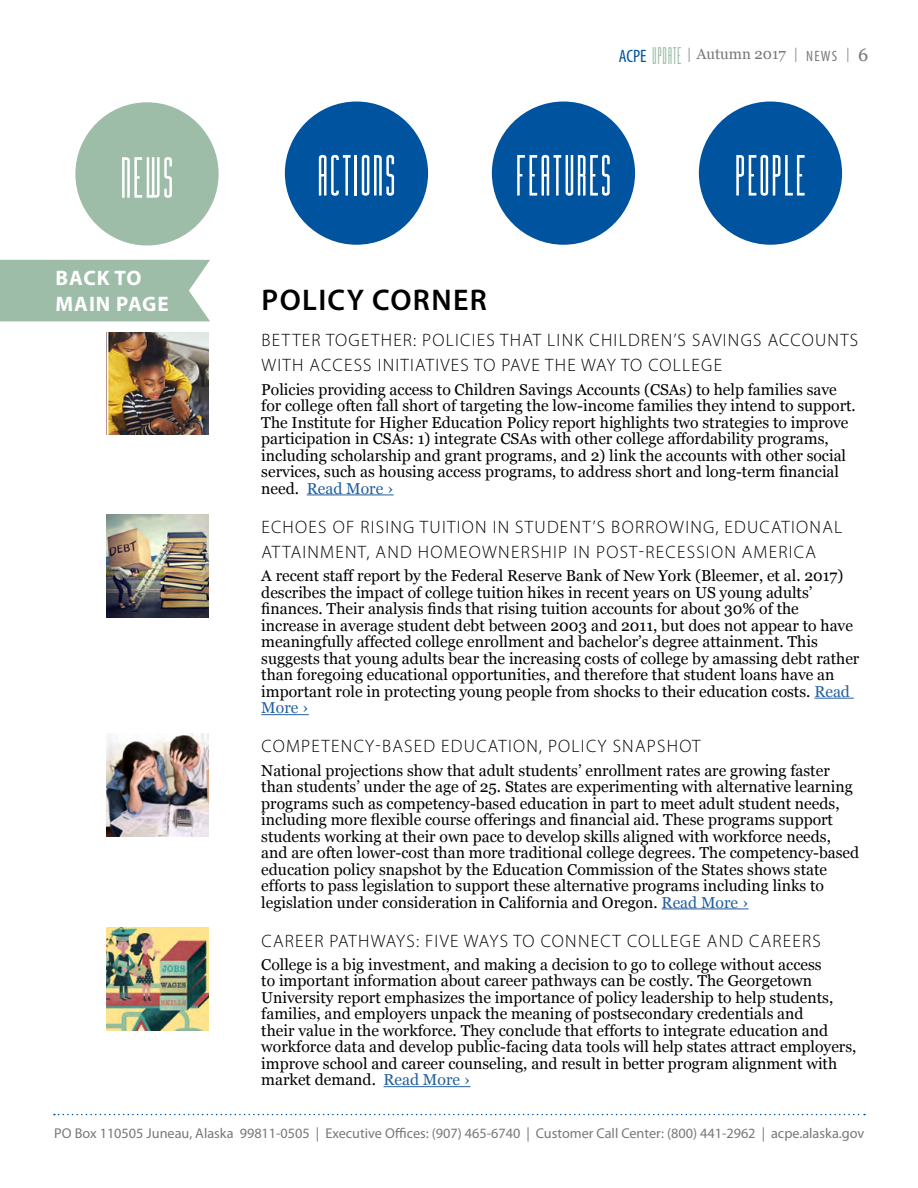
<style>
.page{position:relative;width:918px;height:1188px;background:#fff}
.page>*{position:absolute;margin:0;border:0;box-sizing:border-box;transform-origin:0 0}
.t1{font:54px "Facunda";letter-spacing:.025em;color:#fff}
.t2{font:600 30px "Myriad Pro";letter-spacing:.045em;color:#000}
.t3{font:700 21px/25.2px "Myriad Pro";letter-spacing:.04em;color:#fff}
.t4{font:300 18px/25.5px "Myriad Pro";letter-spacing:.07em;color:#000}
.t5{font:15.75px/16.5px "Georgia";color:#000}
.t6{font:15px "Georgia";color:#77787b}
.t7{font:14.25px "Myriad Pro";color:#77787b}
.s1{font-family:"Myriad Pro";font-stretch:condensed;font-size:18px;color:#00539f}
.s2{font-family:"Facunda";font-size:22.5px;color:#9ebda9}
.s3{color:#939598}
.s4{font-family:"Myriad Pro";font-stretch:condensed}
.s5{font-size:18px}
.s6{color:#215e9e}
</style>
<div class="page">
<div style="left:699px;top:102px;width:143px;height:143px;background:#00539f;border-radius:50%"></div>
<div style="left:492px;top:102px;width:143px;height:143px;background:#00539f;border-radius:50%"></div>
<div style="left:285px;top:102px;width:143px;height:143px;background:#00539f;border-radius:50%"></div>
<svg style="left:54px;top:1114px;width:811px;height:1px"></svg>
<div style="left:0;top:260px;width:210px;height:61px;background:#9ebda9"></div>
<div style="left:75px;top:102px;width:144px;height:144px;background:#9ebda9;border-radius:50%"></div>
<hr style="left:307px;top:495px;width:87px;height:1px;background:#215e9e">
<hr style="left:814px;top:698px;width:40px;height:1px;background:#215e9e">
<hr style="left:261px;top:714px;width:48px;height:1px;background:#215e9e">
<hr style="left:662px;top:909px;width:87px;height:1px;background:#215e9e">
<hr style="left:384px;top:1086px;width:86px;height:1px;background:#215e9e">
<img style="left:106px;top:332px;width:103px;height:103px">
<img style="left:106px;top:514px;width:103px;height:103px">
<img style="left:106px;top:734px;width:103px;height:103px">
<img style="left:106px;top:928px;width:103px;height:102px">
<p class="t6" style="left:619px;top:46px;width:251px"><span class="s1">ACPE</span> <span class="s2">UPDATE</span> <span class="s3">|</span> Autumn 2017 <span class="s3">|</span> <span class="s4">NEWS</span> <span class="s3">|</span> <span class="s5">6</span></p>
<h1 class="t1" style="left:121px;top:145px;width:12px">N</h1>
<h1 class="t1" style="left:317px;top:145px;width:80px">ACTIONS</h1>
<h1 class="t1" style="left:516px;top:145px;width:97px">FEATURES</h1>
<h1 class="t1" style="left:735px;top:145px;width:73px">PEOPLE</h1>
<h1 class="t1" style="left:120px;top:147px;width:55px">NEWS</h1>
<h3 class="t3" style="left:56px;top:265px;width:115px">BACK TO<br>MAIN PAGE</h3>
<h2 class="t2" style="left:262px;top:281px;width:227px">POLICY CORNER</h2>
<p class="t4" style="left:261px;top:327px;width:598px">BETTER TOGETHER: POLICIES THAT LINK CHILDREN’S SAVINGS ACCOUNTS<br>WITH ACCESS INITIATIVES TO PAVE THE WAY TO COLLEGE</p>
<p class="t5" style="left:261px;top:381px;width:596px">Policies providing access to Children Savings Accounts (CSAs) to help families save for college often fall short of targeting the low-income families they intend to support.<br>The Institute for Higher Education Policy report highlights two strategies to improve participation in CSAs: 1) integrate CSAs with other college affordability programs, including scholarship and grant programs, and 2) link the accounts with other social services, such as housing access programs, to address short and long-term financial need. <span class="s6">Read More ›</span></p>
<p class="t4" style="left:261px;top:514px;width:582px">ECHOES OF RISING TUITION IN STUDENT’S BORROWING, EDUCATIONAL<br>ATTAINMENT, AND HOMEOWNERSHIP IN POST-RECESSION AMERICA</p>
<p class="t5" style="left:261px;top:568px;width:600px">A recent staff report by the Federal Reserve Bank of New York (Bleemer, et al. 2017) describes the impact of college tuition hikes in recent years on US young adults’ finances. Their analysis finds that rising tuition accounts for about 30% of the increase in average student debt between 2003 and 2011, but does not appear to have meaningfully affected college enrollment and bachelor’s degree attainment. This suggests that young adults bear the increasing costs of college by amassing debt rather than foregoing educational opportunities, and therefore that student loans have an important role in protecting young people from shocks to their education costs. <span class="s6">Read More ›</span></p>
<p class="t4" style="left:261px;top:733px;width:441px">COMPETENCY-BASED EDUCATION, POLICY SNAPSHOT</p>
<p class="t5" style="left:261px;top:762px;width:599px">National projections show that adult students’ enrollment rates are growing faster than students’ under the age of 25. States are experimenting with alternative learning programs such as competency-based education in part to meet adult student needs, including more flexible course offerings and financial aid. These programs support students working at their own pace to develop skills aligned with workforce needs, and are often lower-cost than more traditional college degrees. The competency-based education policy snapshot by the Education Commission of the States shows state efforts to pass legislation to support these alternative programs including links to legislation under consideration in California and Oregon. <span class="s6">Read More ›</span></p>
<p class="t4" style="left:261px;top:928px;width:561px">CAREER PATHWAYS: FIVE WAYS TO CONNECT COLLEGE AND CAREERS</p>
<p class="t5" style="left:261px;top:956px;width:597px">College is a big investment, and making a decision to go to college without access<br>to important information about career pathways can be costly. The Georgetown University report emphasizes the importance of policy leadership to help students, families, and employers unpack the meaning of postsecondary credentials and<br>their value in the workforce. They conclude that efforts to integrate education and workforce data and develop public-facing data tools will help states attract employers, improve school and career counseling, and result in better program alignment with market demand. <span class="s6">Read More ›</span></p>
<p class="t7" style="left:54px;top:1125px;width:812px">PO Box 110505 Juneau, Alaska 99811-0505 | Executive Offices: (907) 465-6740 | Customer Call Center: (800) 441-2962 | acpe.alaska.gov</p>
</div>
